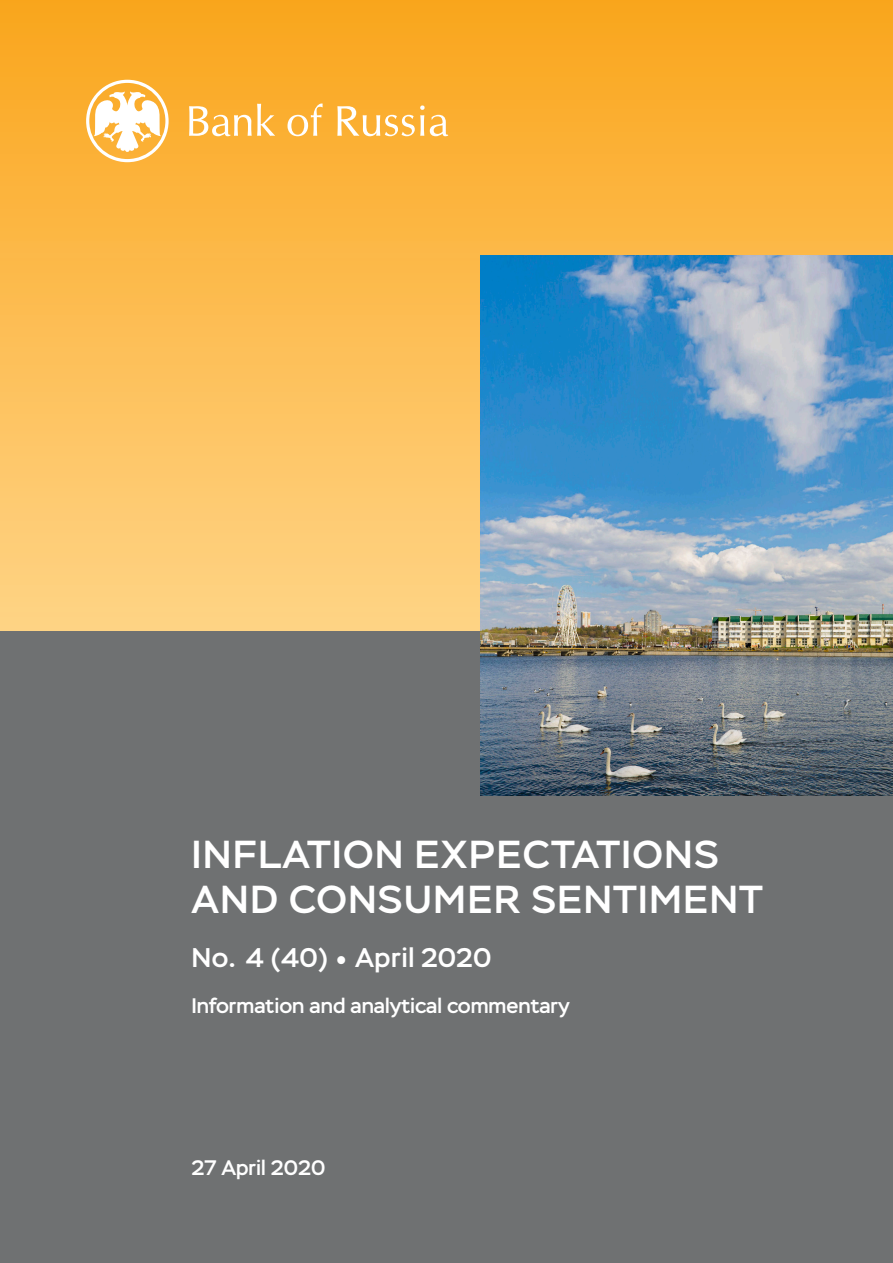
<style>
.page{position:relative;width:893px;height:1263px;background:#fff}
.page>*{position:absolute;margin:0;border:0;box-sizing:border-box;transform-origin:0 0}
.текст{font:500 39px/45px "Stem";letter-spacing:.03em;color:#fff}
.t1{font:500 27px "Stem";letter-spacing:.02em;color:#fff}
.текст-2{font:500 21px "Stem";color:#fff}
</style>
<div class="page">
<div style="left:0;top:0;width:893px;height:631px;background:linear-gradient(to bottom,#faa61d,#ffd487)"></div>
<div style="left:0;top:631px;width:893px;height:632px;background:#6f7172"></div>
<svg style="left:189px;top:104px;width:86px;height:32px"></svg>
<svg style="left:287px;top:104px;width:36px;height:32px"></svg>
<svg style="left:337px;top:105px;width:111px;height:31px"></svg>
<svg style="left:86px;top:80px;width:83px;height:82px"></svg>
<img style="left:480px;top:255px;width:413px;height:540px">
<p class="текст" style="left:192px;top:832px;width:573px">INFLATION EXPECTATIONS<br>AND CONSUMER SENTIMENT</p>
<p class="t1" style="left:191px;top:941px;width:301px">No. 4 (40) • April 2020</p>
<p class="текст-2" style="left:191px;top:993px;width:380px">Information and analytical commentary</p>
<p class="текст-2" style="left:191px;top:1154px;width:135px">27 April 2020</p>
</div>
